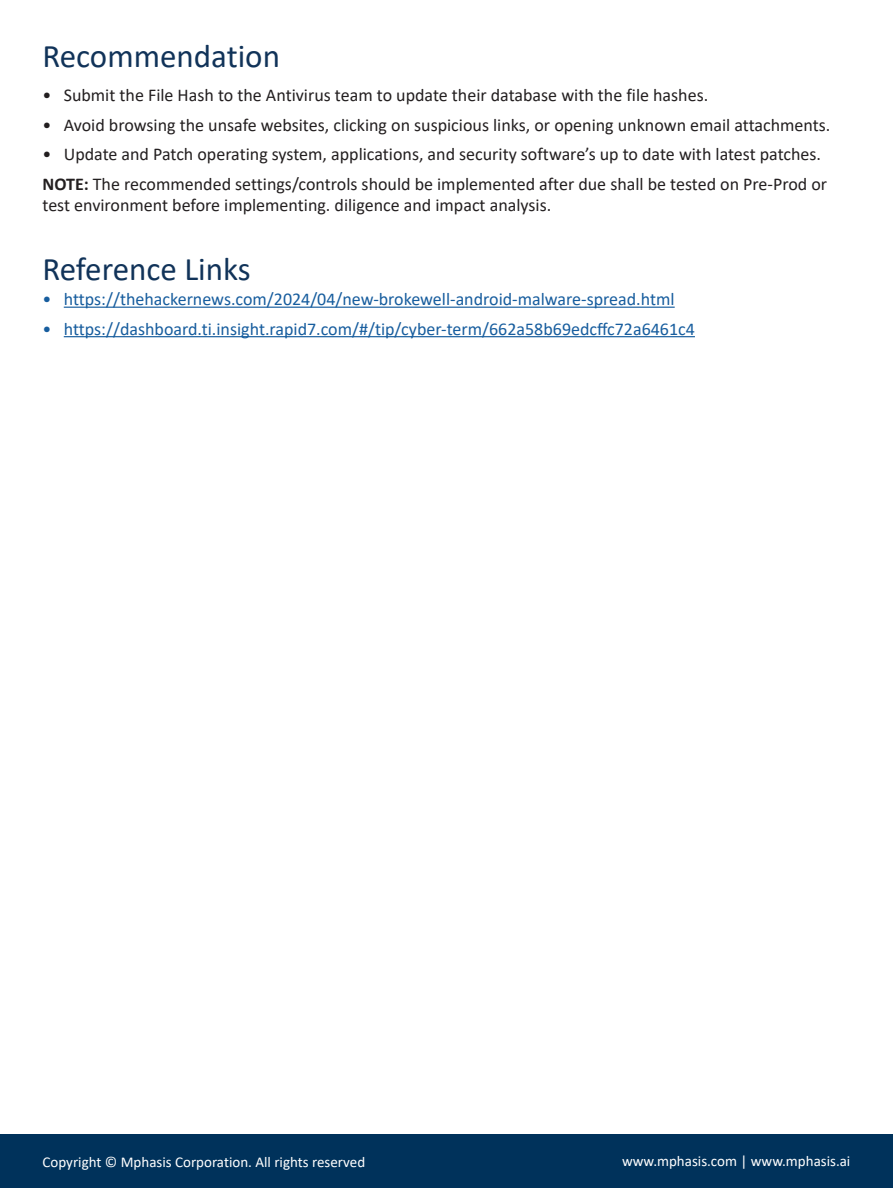
<style>
.page{position:relative;width:893px;height:1188px;background:#fff}
.page>*{position:absolute;margin:0;border:0;box-sizing:border-box;transform-origin:0 0}
.Heading{font:33px "Calibri";color:#113359}
.bullet_point{font:18px "Calibri";color:#231f20}
.Paragraph_Style_1{font:18px "Calibri";color:#175d9e}
.Paragraph_Style_1-2{font:18px/21px "Calibri";color:#231f20}
.Paragraph_Style_1-3{font:15px "Calibri";color:#fff}
.s1{font-weight:700}
</style>
<div class="page">
<hr style="left:64px;top:307px;width:611px;height:1px;background:#175d9e">
<hr style="left:64px;top:336px;width:631px;height:1px;background:#175d9e">
<div style="left:0;top:1134px;width:893px;height:54px;background:#00325b"></div>
<p class="Heading" style="left:43px;top:33px;width:239px">Recommendation</p>
<p class="bullet_point" style="left:43px;top:83px;width:667px">• Submit the File Hash to the Antivirus team to update their database with the file hashes.</p>
<p class="bullet_point" style="left:43px;top:112px;width:789px">• Avoid browsing the unsafe websites, clicking on suspicious links, or opening unknown email attachments.</p>
<p class="bullet_point" style="left:43px;top:142px;width:780px">• Update and Patch operating system, applications, and security software’s up to date with latest patches.</p>
<p class="Paragraph_Style_1-2" style="left:43px;top:173px;width:786px"><span class="s1">NOTE:</span> The recommended settings/controls should be implemented after due shall be tested on Pre-Prod or test environment before implementing. diligence and impact analysis.</p>
<p class="Heading" style="left:43px;top:246px;width:210px">Reference Links</p>
<p class="Paragraph_Style_1" style="left:43px;top:287px;width:634px">• https://thehackernews.com/2024/04/new-brokewell-android-malware-spread.html</p>
<p class="Paragraph_Style_1" style="left:43px;top:316px;width:654px">• https://dashboard.ti.insight.rapid7.com/#/tip/cyber-term/662a58b69edcffc72a6461c4</p>
<p class="Paragraph_Style_1-3" style="left:43px;top:1151px;width:324px">Copyright © Mphasis Corporation. All rights reserved</p>
<p class="Paragraph_Style_1-3" style="left:622px;top:1150px;width:230px">www.mphasis.com | www.mphasis.ai</p>
</div>
